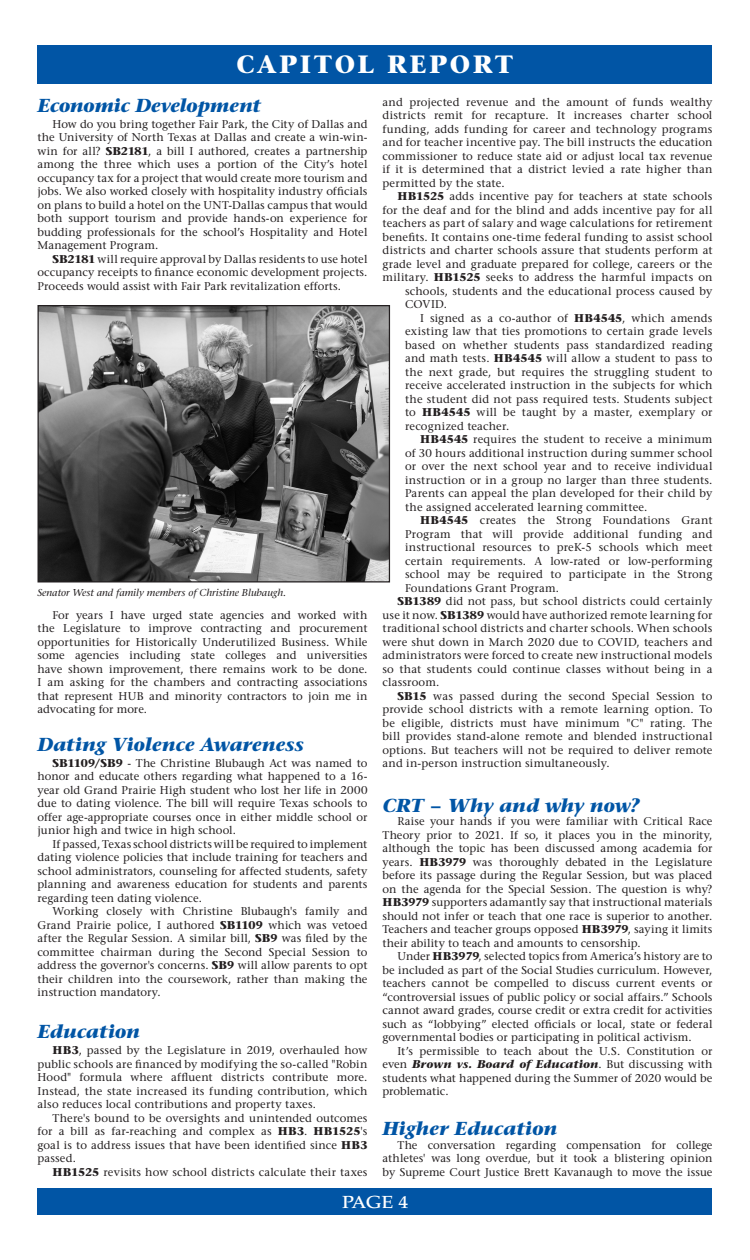
<style>
.page{position:relative;width:750px;height:1260px;background:#fff}
.page>*{position:absolute;margin:0;border:0;box-sizing:border-box;transform-origin:0 0}
.t1{font:700 25px "Stone Serif Std";letter-spacing:.1em;color:#fff}
.t2{font:italic 700 18.75px "Stone Serif Std";letter-spacing:-.005em;color:#0155a5}
.t3{font:500 17.5px "Palatino LT Std";color:#fff;scale:1.1 1}
.t4{font:500 11.25px/13.5px "Stone Serif Std";letter-spacing:.015em;color:#231f20;text-align:justify}
.t5{font:italic 500 10px "Stone Serif Std";color:#231f20}
.s1{font-weight:700}
.s2{font-weight:700;font-style:italic}
</style>
<div class="page">
<div style="left:38px;top:45px;width:674px;height:39px;background:#0155a5"></div>
<div style="left:38px;top:1189px;width:674px;height:26px;background:#0155a5"></div>
<img style="left:40px;top:307px;width:348px;height:273px">
<div style="left:38px;top:305px;width:352px;height:277px;border:1px solid #231f20"></div>
<p class="t1" style="left:237px;top:49px;width:278px">CAPITOL REPORT</p>
<p class="t2" style="left:38px;top:94px;width:225px">Economic Development</p>
<p class="t4" style="left:38px;top:117px;width:332px;text-indent:15px">How do you bring together Fair Park, the City of Dallas and the University of North Texas at Dallas and create a win-win&shy;win for all? <span class="s1">SB2181</span>, a bill I authored, creates a partnership among the three which uses a portion of the City’s hotel occupancy tax for a project that would create more tourism and jobs. We also worked closely with hospitality industry officials on plans to build a hotel on the UNT-Dallas campus that would both support tourism and provide hands-on experience for budding professionals for the school’s Hospitality and Hotel Management Program.</p>
<p class="t4" style="left:38px;top:252px;width:332px;text-indent:15px"><span class="s1">SB2181</span> will require approval by Dallas residents to use hotel occupancy receipts to finance economic development projects.<br>Proceeds would assist with Fair Park revitalization efforts.</p>
<p class="t5" style="left:38px;top:586px;width:250px">Senator West and family members of Christine Blubaugh.</p>
<p class="t4" style="left:38px;top:608px;width:332px;text-indent:15px">For years I have urged state agencies and worked with the Legislature to improve contracting and procurement opportunities for Historically Underutilized Business. While some agencies including state colleges and universities have shown improvement, there remains work to be done.<br>I am asking for the chambers and contracting associations that represent HUB and minority contractors to join me in advocating for more.</p>
<p class="t2" style="left:38px;top:733px;width:268px">Dating Violence Awareness</p>
<p class="t4" style="left:38px;top:756px;width:332px;text-indent:15px"><span class="s1">SB1109/SB9</span> - The Christine Blubaugh Act was named to honor and educate others regarding what happened to a 16- year old Grand Prairie High student who lost her life in 2000 due to dating violence. The bill will require Texas schools to offer age-appropriate courses once in either middle school or junior high and twice in high school.</p>
<p class="t4" style="left:38px;top:837px;width:332px;text-indent:15px">If passed, Texas school districts will be required to implement dating violence policies that include training for teachers and school administrators, counseling for affected students, safety planning and awareness education for students and parents regarding teen dating violence.</p>
<p class="t4" style="left:38px;top:905px;width:332px;text-indent:15px">Working closely with Christine Blubaugh's family and Grand Prairie police, I authored <span class="s1">SB1109</span> which was vetoed after the Regular Session. A similar bill, <span class="s1">SB9</span> was filed by the committee chairman during the Second Special Session to address the governor's concerns. <span class="s1">SB9</span> will allow parents to opt their children into the coursework, rather than making the instruction mandatory.</p>
<p class="t2" style="left:38px;top:1020px;width:104px">Education</p>
<p class="t4" style="left:38px;top:1044px;width:332px;text-indent:15px"><span class="s1">HB3</span>, passed by the Legislature in 2019, overhauled how public schools are financed by modifying the so-called "Robin Hood" formula where affluent districts contribute more.<br>Instead, the state increased its funding contribution, which also reduces local contributions and property taxes.</p>
<p class="t4" style="left:38px;top:1111px;width:332px;text-indent:15px">There's bound to be oversights and unintended outcomes for a bill as far-reaching and complex as <span class="s1">HB3</span>. <span class="s1">HB1525</span>'s goal is to address issues that have been identified since <span class="s1">HB3 </span>passed.</p>
<p class="t4" style="left:52px;top:1165px;width:317px"><span class="s1">HB1525</span> revisits how school districts calculate their taxes</p>
<p class="t4" style="left:382px;top:95px;width:332px">and projected revenue and the amount of funds wealthy districts remit for recapture. It increases charter school funding, adds funding for career and technology programs and for teacher incentive pay. The bill instructs the education commissioner to reduce state aid or adjust local tax revenue if it is determined that a district levied a rate higher than permitted by the state.</p>
<p class="t4" style="left:398px;top:190px;width:317px"><span class="s1">HB1525</span> adds incentive pay for teachers at state schools</p>
<p class="t4" style="left:382px;top:203px;width:332px">for the deaf and for the blind and adds incentive pay for all</p>
<p class="t4" style="left:382px;top:217px;width:332px">teachers as part of salary and wage calculations for retirement</p>
<p class="t4" style="left:382px;top:230px;width:332px">benefits. It contains one-time federal funding to assist school</p>
<p class="t4" style="left:382px;top:244px;width:332px">districts and charter schools assure that students perform at</p>
<p class="t4" style="left:382px;top:257px;width:332px">grade level and graduate prepared for college, careers or the</p>
<p class="t4" style="left:382px;top:271px;width:332px">military. <span class="s1">HB1525</span> seeks to address the harmful impacts on</p>
<p class="t4" style="left:405px;top:284px;width:309px">schools, students and the educational process caused by</p>
<p class="t4" style="left:405px;top:298px;width:44px">COVID.</p>
<p class="t4" style="left:405px;top:311px;width:309px;text-indent:15px">I signed as a co-author of <span class="s1">HB4545</span>, which amends existing law that ties promotions to certain grade levels based on whether students pass standardized reading and math tests. <span class="s1">HB4545</span> will allow a student to pass to the next grade, but requires the struggling student to receive accelerated instruction in the subjects for which the student did not pass required tests. Students subject to <span class="s1">HB4545</span> will be taught by a master, exemplary or recognized teacher.</p>
<p class="t4" style="left:405px;top:433px;width:309px;text-indent:15px"><span class="s1">HB4545</span> requires the student to receive a minimum of 30 hours additional instruction during summer school or over the next school year and to receive individual instruction or in a group no larger than three students.<br>Parents can appeal the plan developed for their child by the assigned accelerated learning committee.</p>
<p class="t4" style="left:405px;top:514px;width:309px;text-indent:15px"><span class="s1">HB4545</span> creates the Strong Foundations Grant Program that will provide additional funding and instructional resources to preK-5 schools which meet certain requirements. A low-rated or low-performing school may be required to participate in the Strong Foundations Grant Program.</p>
<p class="t4" style="left:382px;top:595px;width:332px;text-indent:15px"><span class="s1">SB1389</span> did not pass, but school districts could certainly use it now. <span class="s1">SB1389</span> would have authorized remote learning for traditional school districts and charter schools. When schools were shut down in March 2020 due to COVID, teachers and administrators were forced to create new instructional models so that students could continue classes without being in a classroom.</p>
<p class="t4" style="left:382px;top:689px;width:332px;text-indent:15px"><span class="s1">SB15</span> was passed during the second Special Session to provide school districts with a remote learning option. To be eligible, districts must have minimum "C" rating. The bill provides stand-alone remote and blended instructional options. But teachers will not be required to deliver remote and in-person instruction simultaneously.</p>
<p class="t2" style="left:382px;top:794px;width:258px">CRT − Why and why now?</p>
<p class="t4" style="left:382px;top:815px;width:332px;text-indent:15px">Raise your hands if you were familiar with Critical Race Theory prior to 2021. If so, it places you in the minority, although the topic has been discussed among academia for years. <span class="s1">HB3979</span> was thoroughly debated in the Legislature before its passage during the Regular Session, but was placed on the agenda for the Special Session. The question is why?<br><span class="s1">HB3979</span> supporters adamantly say that instructional materials should not infer or teach that one race is superior to another.<br>Teachers and teacher groups opposed <span class="s1">HB3979</span>, saying it limits their ability to teach and amounts to censorship.</p>
<p class="t4" style="left:382px;top:950px;width:332px;text-indent:15px">Under <span class="s1">HB3979</span>, selected topics from America’s history are to be included as part of the Social Studies curriculum. However, teachers cannot be compelled to discuss current events or “controversial issues of public policy or social affairs.” Schools cannot award grades, course credit or extra credit for activities such as “lobbying” elected officials or local, state or federal governmental bodies or participating in political activism.</p>
<p class="t4" style="left:382px;top:1044px;width:332px;text-indent:15px">It’s permissible to teach about the U.S. Constitution or even <span class="s2">Brown vs. Board of Education</span>. But discussing with students what happened during the Summer of 2020 would be problematic.</p>
<p class="t2" style="left:382px;top:1117px;width:176px">Higher Education</p>
<p class="t4" style="left:382px;top:1138px;width:332px;text-indent:15px">The conversation regarding compensation for college athletes' was long overdue, but it took a blistering opinion by Supreme Court Justice Brett Kavanaugh to move the issue</p>
<p class="t3" style="left:342px;top:1192px;width:61px">PAGE 4</p>
</div>
